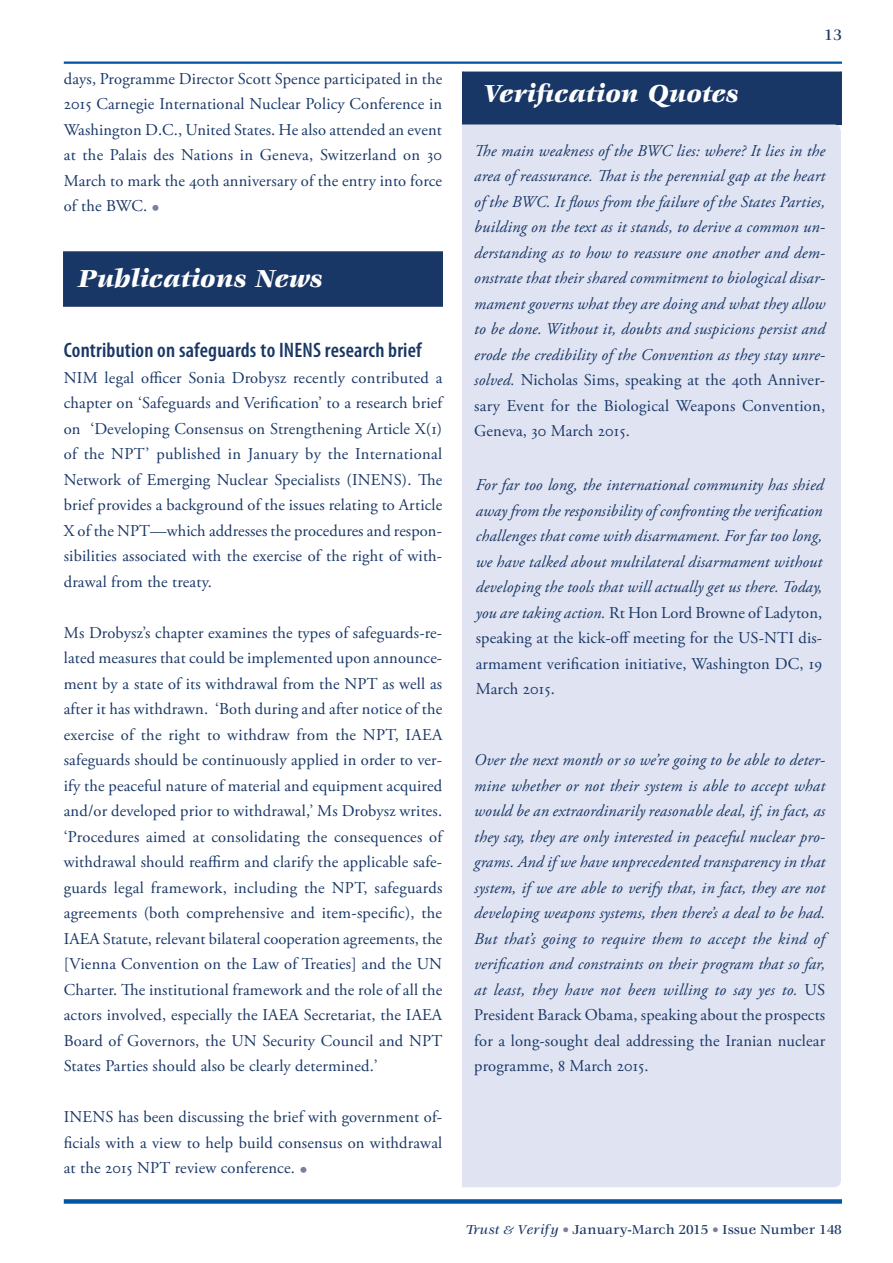
<style>
.page{position:relative;width:893px;height:1263px;background:#fff}
.page>*{position:absolute;margin:0;border:0;box-sizing:border-box;transform-origin:0 0}
.t1{font:italic 900 27px "Veljovic";color:#fff}
.t2{font:600 condensed 21px "Myriad Pro";letter-spacing:.01em;color:#193766}
.t3{font:16.5px/25.5px "Adobe Garamond Pro";letter-spacing:.01em;color:#193766;text-align:justify}
.t4{font:italic 16.5px/25.5px "Adobe Garamond Pro";letter-spacing:.01em;color:#193766;text-align:justify}
.t5{font:500 16.5px "Veljovic";color:#193766}
.t6{font:500 14.25px "Veljovic";color:#193766}
.s1{font-family:"Veljovic";font-weight:500;color:#7c7f9d}
.s2{font-style:normal}
.s3{font-style:italic}
.s4{font-style:italic;font-size:12.75px}
.s5{font-size:13.5px;color:#7c7f9d}
</style>
<div class="page">
<div style="left:64px;top:1199px;width:778px;height:5px;background:#0155a2"></div>
<hr style="left:64px;top:62px;width:778px;height:2px;background:#0155a2">
<div style="left:462px;top:71px;width:380px;height:54px;background:#193766;border:2px solid #193766"></div>
<div style="left:462px;top:124px;width:379px;height:1063px;background:#e0e4f2"></div>
<div style="left:63px;top:251px;width:380px;height:56px;background:#193766;border:2px solid #193766"></div>
<p class="t5" style="left:824px;top:26px;width:19px">13</p>
<p class="t3" style="left:64px;top:67px;width:380px">days, Programme Director Scott Spence participated in the 2015 Carnegie International Nuclear Policy Conference in Washington D.C., United States. He also attended an event at the Palais des Nations in Geneva, Switzerland on 30<br>March to mark the 40th anniversary of the entry into force of the BWC. <span class="s1">•</span></p>
<h1 class="t1" style="left:482px;top:79px;width:258px">Verification Quotes</h1>
<p class="t4" style="left:474px;top:138px;width:353px">The main weakness of the BWC lies: where? It lies in the area of reassurance. That is the perennial gap at the heart of the BWC. It flows from the failure of the States Parties, building on the text as it stands, to derive a common un&shy;derstanding as to how to reassure one another and dem&shy;onstrate that their shared commitment to biological disar&shy;mament governs what they are doing and what they allow to be done. Without it, doubts and suspicions persist and erode the credibility of the Convention as they stay unre&shy;solved. <span class="s2">Nicholas Sims, speaking at the 40th Anniver&shy;sary Event for the Biological Weapons Convention, Geneva, 30 March 2015.</span></p>
<p class="t4" style="left:476px;top:473px;width:350px">For far too long, the international community has shied away from the responsibility of confronting the verification challenges that come with disarmament. For far too long, we have talked about multilateral disarmament without developing the tools that will actually get us there. Today, you are taking action. <span class="s2">Rt Hon Lord Browne of Ladyton, speaking at the kick-off meeting for the US-NTI dis&shy;armament verification initiative, Washington DC, 19<br>March 2015.</span></p>
<h1 class="t1" style="left:78px;top:264px;width:246px">Publications News</h1>
<p class="t2" style="left:64px;top:339px;width:359px">Contribution on safeguards to INENS research brief</p>
<p class="t3" style="left:64px;top:365px;width:380px">NIM legal officer Sonia Drobysz recently contributed a chapter on ‘Safeguards and Verification’ to a research brief on ‘Developing Consensus on Strengthening Article X(1) of the NPT’ published in January by the International Network of Emerging Nuclear Specialists (INENS). The brief provides a background of the issues relating to Article X of the NPT—which addresses the procedures and respon&shy;sibilities associated with the exercise of the right of with&shy;drawal from the treaty.</p>
<p class="t3" style="left:64px;top:620px;width:380px">Ms Drobysz’s chapter examines the types of safeguards-re&shy;lated measures that could be implemented upon announce&shy;ment by a state of its withdrawal from the NPT as well as after it has withdrawn. ‘Both during and after notice of the exercise of the right to withdraw from the NPT, IAEA safeguards should be continuously applied in order to ver&shy;ify the peaceful nature of material and equipment acquired and/or developed prior to withdrawal,’ Ms Drobysz writes. ‘Procedures aimed at consolidating the consequences of withdrawal should reaffirm and clarify the applicable safe&shy;guards legal framework, including the NPT, safeguards agreements (both comprehensive and item-specific), the IAEA Statute, relevant bilateral cooperation agreements, the [Vienna Convention on the Law of Treaties] and the UN Charter. The institutional framework and the role of all the actors involved, especially the IAEA Secretariat, the IAEA Board of Governors, the UN Security Council and NPT States Parties should also be clearly determined.’</p>
<p class="t3" style="left:64px;top:1105px;width:380px">INENS has been discussing the brief with government of&shy;ficials with a view to help build consensus on withdrawal at the 2015 NPT review conference. <span class="s1">•</span></p>
<p class="t4" style="left:474px;top:748px;width:353px">Over the next month or so we’re going to be able to deter&shy;mine whether or not their system is able to accept what would be an extraordinarily reasonable deal, if, in fact, as they say, they are only interested in peaceful nuclear pro&shy;grams. And if we have unprecedented transparency in that system, if we are able to verify that, in fact, they are not developing weapons systems, then there’s a deal to be had.<br>But that’s going to require them to accept the kind of verification and constraints on their program that so far, at least, they have not been willing to say yes to. <span class="s2">US President Barack Obama, speaking about the prospects for a long-sought deal addressing the Iranian nuclear programme, 8 March 2015.</span></p>
<p class="t6" style="left:466px;top:1221px;width:377px"><span class="s3">Trust</span> <span class="s4">&amp;</span> <span class="s3">Verify</span> <span class="s5">•</span> January-March 2015 <span class="s5">•</span> Issue Number 148</p>
</div>
